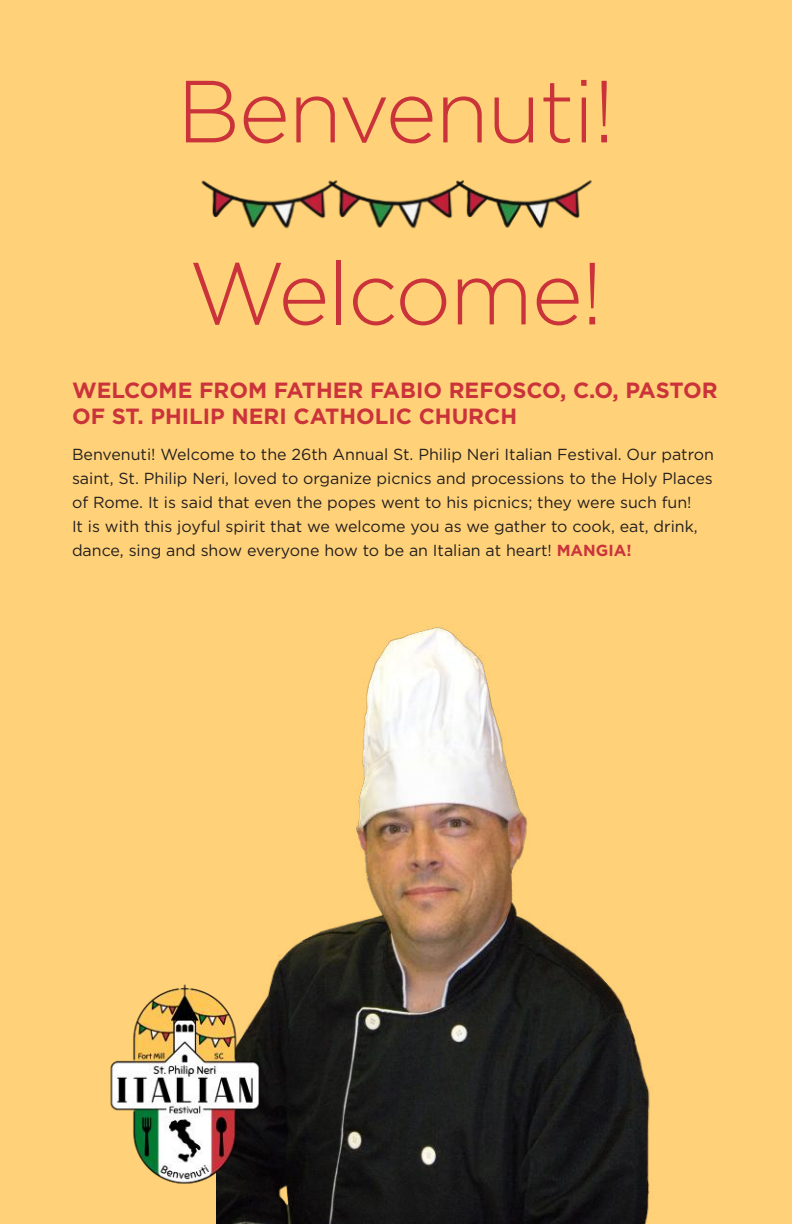
<style>
.page{position:relative;width:792px;height:1224px;background:#ffd279}
.page>*{position:absolute;margin:0;border:0;box-sizing:border-box;transform-origin:0 0}
.t1{font:300 88px/182px "Gotham";letter-spacing:-.02em;color:#cb333b}
.t2{font:700 22px/26px "Gotham";color:#cb333b}
.t3{font:16px/24px "Gotham";color:#241f1f}
.s1{font-weight:700;color:#cb333b}
</style>
<div class="page">
<img style="left:216px;top:625px;width:434px;height:599px">
<img style="left:110px;top:971px;width:187px;height:226px">
<img style="left:483px;top:180px;width:109px;height:49px">
<img style="left:356px;top:180px;width:127px;height:49px">
<img style="left:201px;top:180px;width:155px;height:49px">
<h1 class="t1" style="left:177px;top:18px;width:440px">Benvenuti!<br>Welcome!</h1>
<h2 class="t2" style="left:72px;top:377px;width:647px">WELCOME FROM FATHER FABIO REFOSCO, C.O, PASTOR<br>OF ST. PHILIP NERI CATHOLIC CHURCH</h2>
<p class="t3" style="left:72px;top:442px;width:643px">Benvenuti! Welcome to the 26th Annual St. Philip Neri Italian Festival. Our patron saint, St. Philip Neri, loved to organize picnics and processions to the Holy Places of Rome. It is said that even the popes went to his picnics; they were such fun!<br>It is with this joyful spirit that we welcome you as we gather to cook, eat, drink, dance, sing and show everyone how to be an Italian at heart! <span class="s1">MANGIA!</span></p>
</div>
